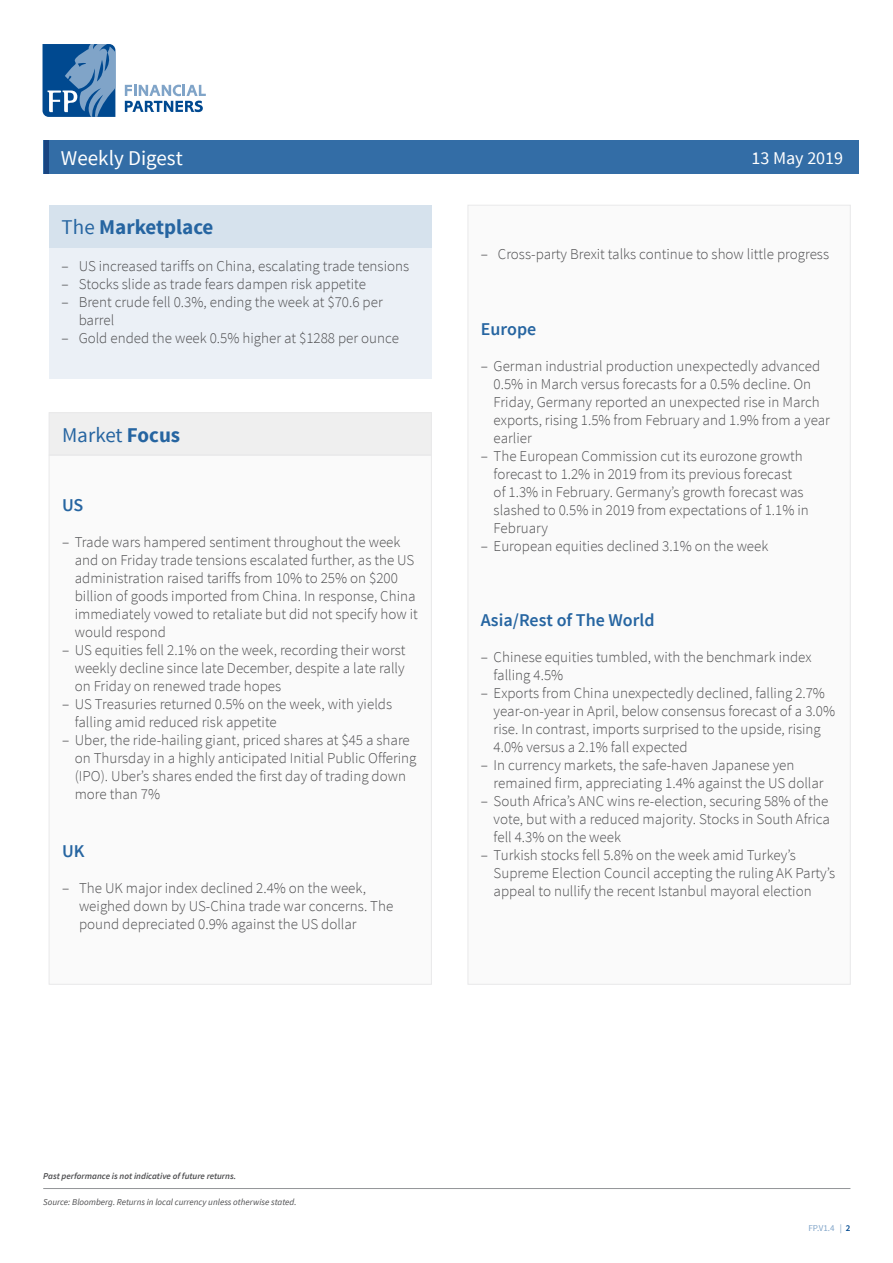
<style>
.page{position:relative;width:893px;height:1263px;background:#fff}
.page>*{position:absolute;margin:0;border:0;box-sizing:border-box;transform-origin:0 0}
.t1{font:700 21px "Source Sans Pro";color:#2665a1}
.t2{font:21px "Source Sans Pro";color:#fff}
.t3{font:21px "Source Sans Pro";color:#2665a1}
.t4{font:600 18px "Source Sans Pro";color:#2665a1}
.t5{font:18px "Source Sans Pro";color:#fff}
.t6{font:300 15px/18px "Source Sans Pro";color:#4d4d4f}
.t7{font:italic 9px "Source Sans Pro";color:#4d4d4f}
.t8{font:italic 600 9px "Source Sans Pro";color:#4d4d4f}
.t9{font:9px "Source Sans Pro";color:#80a4c8}
.s1{font-weight:400}
.s2{font-weight:700}
.s3{font-weight:600;color:#004990}
</style>
<div class="page">
<div style="left:44px;top:140px;width:815px;height:34px;background:#336da6"></div>
<svg style="left:125px;top:85px;width:81px;height:27px"></svg>
<svg style="left:43px;top:44px;width:72px;height:73px;background:#3e75ab"></svg>
<hr style="left:44px;top:140px;width:4px;height:34px;background:#194581">
<hr style="left:43px;top:1188px;width:807px;height:1px;background:#939598">
<div style="left:49px;top:247px;width:383px;height:131px;background:#ebf0f6"></div>
<div style="left:49px;top:205px;width:383px;height:43px;background:#d6e2ed"></div>
<div style="left:49px;top:455px;width:382px;height:529px;background:#fafafa"></div>
<div style="left:49px;top:413px;width:382px;height:42px;background:#efefef"></div>
<div style="left:49px;top:412px;width:383px;height:43px;border:1px solid #e9e9ea"></div>
<div style="left:468px;top:205px;width:382px;height:779px;background:#fafafa"></div>
<h1 class="t2" style="left:61px;top:145px;width:123px">Weekly Digest</h1>
<p class="t5" style="left:751px;top:147px;width:93px">13 May 2019</p>
<h1 class="t1" style="left:62px;top:214px;width:153px"><span class="s1">The</span> Marketplace</h1>
<p class="t6" style="left:62px;top:257px;width:349px">– US increased tariffs on China, escalating trade tensions</p>
<p class="t6" style="left:62px;top:275px;width:306px">– Stocks slide as trade fears dampen risk appetite</p>
<p class="t6" style="left:79px;top:293px;width:306px;text-indent:-17px">– Brent crude fell 0.3%, ending the week at $70.6 per barrel</p>
<p class="t6" style="left:62px;top:329px;width:339px">– Gold ended the week 0.5% higher at $1288 per ounce</p>
<h1 class="t3" style="left:62px;top:422px;width:120px">Market <span class="s2">Focus</span></h1>
<p class="t4" style="left:62px;top:494px;width:23px">US</p>
<p class="t6" style="left:75px;top:533px;width:345px;text-indent:-13px">– Trade wars hampered sentiment throughout the week and on Friday trade tensions escalated further, as the US administration raised tariffs from 10% to 25% on $200 billion of goods imported from China. In response, China immediately vowed to retaliate but did not specify how it would respond</p>
<p class="t6" style="left:75px;top:641px;width:332px;text-align:justify;text-indent:-13px">– US equities fell 2.1% on the week, recording their worst weekly decline since late December, despite a late rally on Friday on renewed trade hopes</p>
<p class="t6" style="left:75px;top:695px;width:319px;text-indent:-13px">– US Treasuries returned 0.5% on the week, with yields falling amid reduced risk appetite</p>
<p class="t6" style="left:75px;top:731px;width:343px;text-indent:-13px">– Uber, the ride-hailing giant, priced shares at $45 a share on Thursday in a highly anticipated Initial Public Offering (IPO). Uber’s shares ended the first day of trading down more than 7%</p>
<p class="t4" style="left:62px;top:840px;width:24px">UK</p>
<p class="t6" style="left:79px;top:879px;width:316px;text-indent:-17px">– The UK major index declined 2.4% on the week, weighed down by US-China trade war concerns. The pound depreciated 0.9% against the US dollar</p>
<p class="t6" style="left:481px;top:245px;width:350px">– Cross-party Brexit talks continue to show little progress</p>
<p class="t4" style="left:481px;top:317px;width:57px">Europe</p>
<p class="t6" style="left:494px;top:357px;width:338px;text-indent:-13px">– German industrial production unexpectedly advanced 0.5% in March versus forecasts for a 0.5% decline. On Friday, Germany reported an unexpected rise in March exports, rising 1.5% from February and 1.9% from a year earlier</p>
<p class="t6" style="left:494px;top:447px;width:317px;text-indent:-13px">– The European Commission cut its eurozone growth forecast to 1.2% in 2019 from its previous forecast<br>of 1.3% in February. Germany’s growth forecast was slashed to 0.5% in 2019 from expectations of 1.1% in February</p>
<p class="t6" style="left:481px;top:537px;width:289px">– European equities declined 3.1% on the week</p>
<p class="t4" style="left:481px;top:609px;width:175px">Asia/Rest of The World</p>
<p class="t6" style="left:494px;top:648px;width:319px;text-indent:-13px">– Chinese equities tumbled, with the benchmark index falling 4.5%</p>
<p class="t6" style="left:494px;top:684px;width:343px;text-indent:-13px">– Exports from China unexpectedly declined, falling 2.7% year-on-year in April, below consensus forecast of a 3.0% rise. In contrast, imports surprised to the upside, rising 4.0% versus a 2.1% fall expected</p>
<p class="t6" style="left:494px;top:756px;width:332px;text-indent:-13px">– In currency markets, the safe-haven Japanese yen remained firm, appreciating 1.4% against the US dollar</p>
<p class="t6" style="left:494px;top:792px;width:338px;text-align:justify;text-indent:-13px">– South Africa’s ANC wins re-election, securing 58% of the vote, but with a reduced majority. Stocks in South Africa fell 4.3% on the week</p>
<p class="t6" style="left:494px;top:846px;width:343px;text-indent:-13px">– Turkish stocks fell 5.8% on the week amid Turkey’s<br>Supreme Election Council accepting the ruling AK Party’s appeal to nullify the recent Istanbul mayoral election</p>
<p class="t8" style="left:43px;top:1170px;width:194px">Past performance is not indicative of future returns.</p>
<p class="t7" style="left:43px;top:1196px;width:255px">Source: Bloomberg. Returns in local currency unless otherwise stated.</p>
<p class="t9" style="left:808px;top:1223px;width:43px">FP.V1.4 | <span class="s3">2</span></p>
</div>
